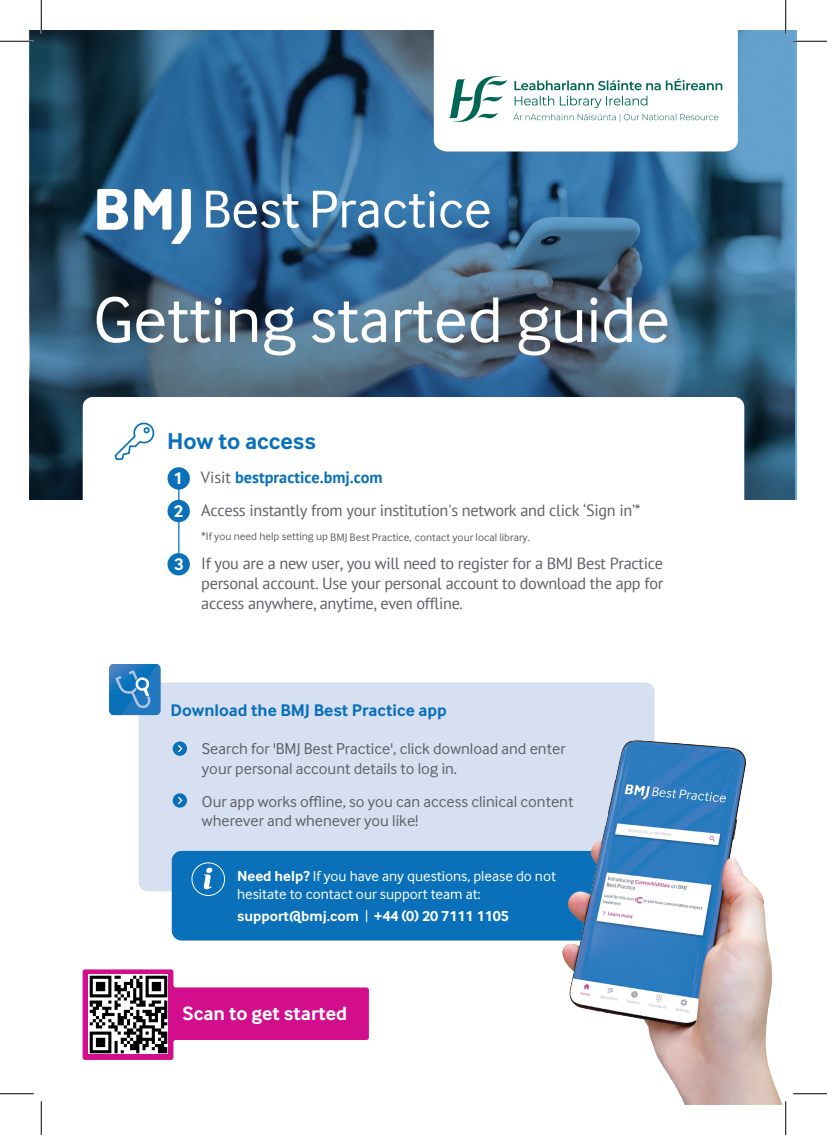
<style>
.page{position:relative;width:827px;height:1135px;background:#fff}
.page>*{position:absolute;margin:0;border:0;box-sizing:border-box;transform-origin:0 0}
.t1{font:66.75px "Inter Face";color:#fff}
.t2{font:700 23.75px "Inter Face";color:#0970b9}
.t3{font:700 19.88px "Inter Face";color:#fff}
.t4{font:700 17.5px "Inter Face";color:#0970b9}
.t5{font:700 17.5px "Inter Face";color:#fff}
.t6{font:16.25px/20px "PT Sans";letter-spacing:-.02em;color:#5d6067;text-align:justify}
.t7{font:16.25px/19.5px "Inter Face";color:#5d6067}
.t8{font:700 16.25px "PT Sans";color:#0970b9}
.t9{font:15px/18px "Inter Face";color:#fff}
.t10{font:700 15px "Inter Face";color:#fff}
.t11{font:11.25px "Inter Face";color:#5d6067}
.s1{font-family:"Inter Face";font-size:17.5px;color:#fff}
.s2{font-weight:400;color:#5d6067}
.s3{font-weight:700}
.s4{font-weight:400}
</style>
<div class="page">
<svg style="left:31px;top:31px;width:765px;height:469px;background:#356184"></svg>
<div style="left:83px;top:397px;width:661px;height:605px;background:#fff;border-radius:10px"></div>
<div style="left:139px;top:682px;width:515px;height:209px;background:#d7e0f1;border-radius:9px"></div>
<svg style="left:97px;top:189px;width:31px;height:41px"></svg>
<svg style="left:134px;top:189px;width:57px;height:55px"></svg>
<svg style="left:206px;top:191px;width:93px;height:37px"></svg>
<svg style="left:313px;top:191px;width:65px;height:37px"></svg>
<svg style="left:384px;top:191px;width:105px;height:37px"></svg>
<div style="left:173px;top:741px;width:14px;height:15px;background:#0970b9;border-radius:50%"></div>
<svg style="left:178px;top:745px;width:5px;height:8px"></svg>
<div style="left:173px;top:793px;width:14px;height:15px;background:#0970b9;border-radius:50%"></div>
<svg style="left:178px;top:797px;width:5px;height:7px"></svg>
<div style="left:172px;top:851px;width:460px;height:89px;background:#0970b9;border-radius:10px"></div>
<img style="left:527px;top:707px;width:269px;height:397px">
<svg style="left:109px;top:664px;width:51px;height:51px;background:#3082c2"></svg>
<svg style="left:204px;top:868px;width:8px;height:21px"></svg>
<div style="left:192px;top:862px;width:33px;height:34px;border:1px solid #fff;border-radius:50%"></div>
<svg style="left:114px;top:422px;width:41px;height:38px"></svg>
<hr style="left:178px;top:469px;width:1px;height:100px;background:#0970b9">
<div style="left:167px;top:467px;width:23px;height:23px;background:#0970b9;border-radius:50%"></div>
<div style="left:167px;top:500px;width:23px;height:22px;background:#0970b9;border-radius:50%"></div>
<div style="left:167px;top:553px;width:23px;height:22px;background:#0970b9;border-radius:50%"></div>
<svg style="left:83px;top:969px;width:286px;height:91px"></svg>
<svg style="left:434px;top:31px;width:303px;height:120px"></svg>
<hr style="left:0;top:40px;width:34px;height:2px;background:#fff">
<hr style="left:793px;top:40px;width:34px;height:2px;background:#fff">
<hr style="left:40px;top:0;width:2px;height:34px;background:#fff">
<hr style="left:0;top:41px;width:34px;height:1px;background:#000">
<hr style="left:793px;top:41px;width:34px;height:1px;background:#000">
<hr style="left:0;top:1093px;width:34px;height:1px;background:#000">
<hr style="left:793px;top:1093px;width:34px;height:1px;background:#000">
<hr style="left:41px;top:0;width:1px;height:34px;background:#000">
<hr style="left:41px;top:1101px;width:1px;height:34px;background:#000">
<hr style="left:785px;top:0;width:1px;height:34px;background:#000">
<hr style="left:785px;top:1101px;width:1px;height:34px;background:#000">
<img style="left:435px;top:61px;width:300px;height:75px">
<img style="left:88px;top:975px;width:79px;height:79px">
<h1 class="t1" style="left:93px;top:282px;width:578px">Getting started guide</h1>
<h2 class="t2" style="left:167px;top:427px;width:150px">How to access</h2>
<p class="t8" style="left:174px;top:466px;width:210px"><span class="s1">1</span> <span class="s2">Visit</span> bestpractice.bmj.com</p>
<p class="t5" style="left:174px;top:501px;width:11px">2</p>
<p class="t6" style="left:201px;top:500px;width:441px">Access instantly from your institution's network and click ‘Sign in’*</p>
<p class="t11" style="left:201px;top:531px;width:330px">*If you need help setting up BMJ Best Practice, contact your local library.</p>
<p class="t6" style="left:201px;top:553px;width:463px">If you are a new user, you will need to register for a BMJ Best Practice personal account. Use your personal account to download the app for access anywhere, anytime, even offline.</p>
<p class="t5" style="left:174px;top:554px;width:11px">3</p>
<p class="t4" style="left:170px;top:700px;width:278px">Download the BMJ Best Practice app</p>
<p class="t7" style="left:202px;top:739px;width:365px">Search for 'BMJ Best Practice', click download and enter your personal account details to log in.</p>
<p class="t7" style="left:202px;top:792px;width:373px">Our app works offline, so you can access clinical content wherever and whenever you like!</p>
<p class="t9" style="left:237px;top:867px;width:320px"><span class="s3">Need help?</span> If you have any questions, please do not hesitate to contact our support team at:</p>
<p class="t10" style="left:237px;top:907px;width:273px">support@bmj.com <span class="s4">|</span> +44 (0) 20 7111 1105</p>
<p class="t3" style="left:183px;top:1002px;width:166px">Scan to get started</p>
</div>
